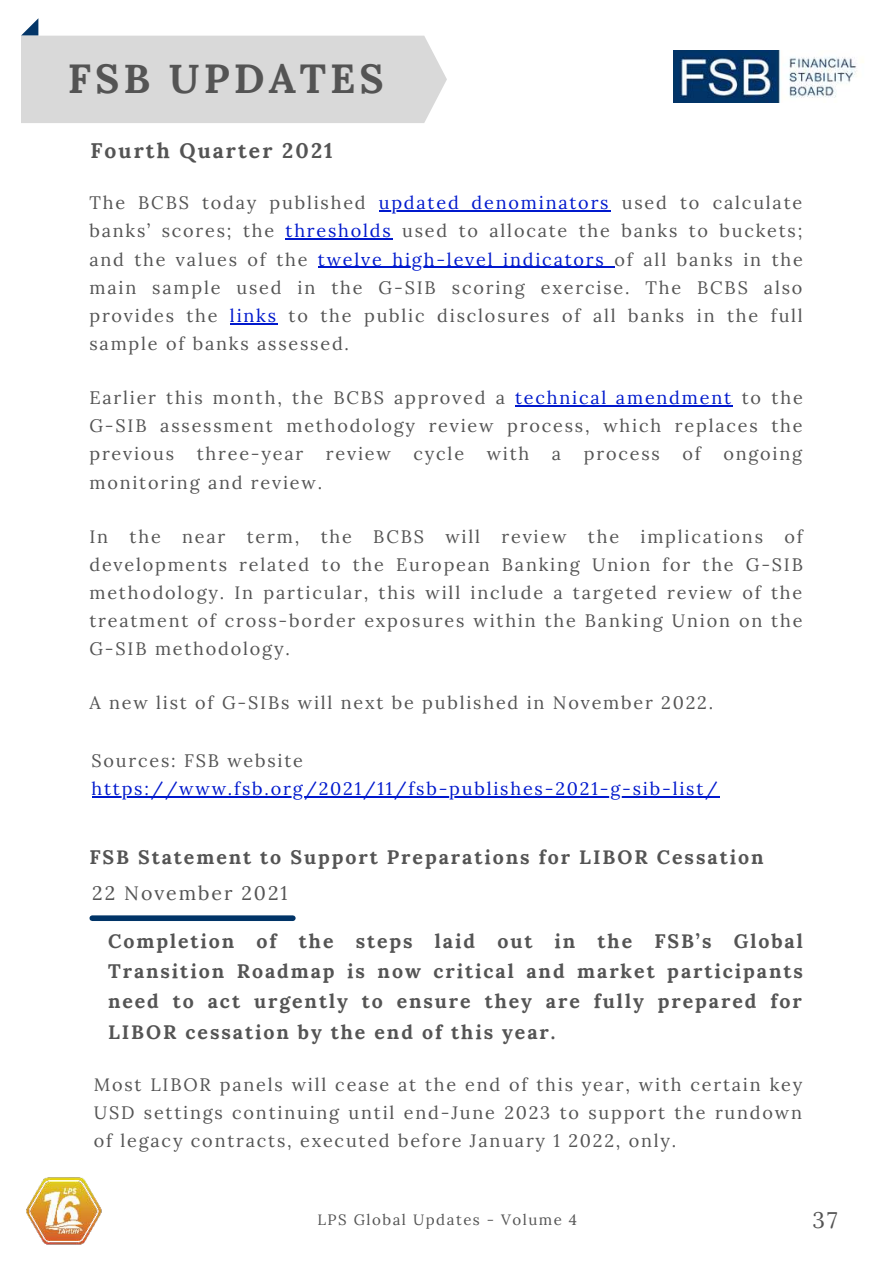
<style>
.page{position:relative;width:894px;height:1264px;background:#fff}
.page>*{position:absolute;margin:0;border:0;box-sizing:border-box;transform-origin:0 0}
.t1{font:700 40.5px "Lora";letter-spacing:.1em;color:#545454}
.t2{font:22.5px "Lora";color:#545454}
.t3{font:700 21px "Lora";letter-spacing:.1em;color:#545454}
.t4{font:700 19.5px/30.5px "Lora";letter-spacing:.1em;color:#545454;text-align:justify}
.t5{font:19.5px "Lora";letter-spacing:.1em;color:#545454}
.t6{font:18px/28.2px "Lora";letter-spacing:.1em;color:#545454;text-align:justify}
.t7{font:18px "Lora";letter-spacing:.1em;color:#0019cd}
.t8{font:15px "Lora";letter-spacing:.1em;color:#545454}
.s1{color:#0019cd}
</style>
<div class="page">
<svg style="left:21px;top:18px;width:426px;height:105px"></svg>
<hr style="left:379px;top:210px;width:231px;height:1px;background:#0019cd">
<hr style="left:285px;top:238px;width:107px;height:2px;background:#0019cd">
<hr style="left:318px;top:267px;width:287px;height:1px;background:#0019cd">
<hr style="left:230px;top:323px;width:48px;height:1px;background:#0019cd">
<hr style="left:515px;top:405px;width:217px;height:1px;background:#0019cd">
<hr style="left:91px;top:796px;width:628px;height:1px;background:#0019cd">
<img style="left:673px;top:51px;width:190px;height:51px">
<img style="left:26px;top:1177px;width:76px;height:68px">
<div style="left:92px;top:915px;width:201px;height:6px;background:#013467"></div>
<h1 class="t1" style="left:68px;top:44px;width:317px">FSB UPDATES</h1>
<p class="t3" style="left:90px;top:133px;width:244px">Fourth Quarter 2021</p>
<p class="t6" style="left:89px;top:187px;width:714px">The BCBS today published <span class="s1">updated denominators</span> used to calculate banks’ scores; the <span class="s1">thresholds</span> used to allocate the banks to buckets; and the values of the <span class="s1">twelve high-level indicators</span> of all banks in the main sample used in the G-SIB scoring exercise. The BCBS also provides the <span class="s1">links</span> to the public disclosures of all banks in the full sample of banks assessed.</p>
<p class="t6" style="left:89px;top:382px;width:714px">Earlier this month, the BCBS approved a <span class="s1">technical amendment</span> to the G-SIB assessment methodology review process, which replaces the previous</p>
<p class="t6" style="left:197px;top:439px;width:108px">three-year</p>
<p class="t6" style="left:326px;top:439px;width:66px">review</p>
<p class="t6" style="left:413px;top:439px;width:52px">cycle</p>
<p class="t6" style="left:486px;top:439px;width:44px">with</p>
<p class="t6" style="left:551px;top:439px;width:11px">a</p>
<p class="t6" style="left:583px;top:439px;width:77px">process</p>
<p class="t6" style="left:682px;top:439px;width:20px">of</p>
<p class="t6" style="left:723px;top:439px;width:80px">ongoing</p>
<p class="t6" style="left:89px;top:467px;width:234px">monitoring and review.</p>
<p class="t6" style="left:89px;top:521px;width:715px">In the near term, the BCBS will review the implications of developments related to the European Banking Union for the G-SIB methodology. In particular, this will include a targeted review of the treatment of cross-border exposures within the Banking Union on the G-SIB methodology.</p>
<p class="t6" style="left:89px;top:687px;width:625px">A new list of G-SIBs will next be published in November 2022.</p>
<p class="t6" style="left:91px;top:745px;width:213px">Sources: FSB website</p>
<p class="t7" style="left:91px;top:775px;width:627px">https://www.fsb.org/2021/11/fsb-publishes-2021-g-sib-list/</p>
<p class="t4" style="left:89px;top:839px;width:675px">FSB Statement to Support Preparations for LIBOR Cessation</p>
<p class="t5" style="left:92px;top:878px;width:197px">22 November 2021</p>
<p class="t4" style="left:108px;top:923px;width:696px">Completion of the steps laid out in the FSB’s Global Transition Roadmap is now critical and market participants need to act urgently to ensure they are fully prepared for LIBOR cessation by the end of this year.</p>
<p class="t6" style="left:94px;top:1069px;width:709px">Most LIBOR panels will cease at the end of this year, with certain key USD settings continuing until end-June 2023 to support the rundown of legacy contracts, executed before January 1 2022, only.</p>
<p class="t8" style="left:317px;top:1208px;width:261px">LPS Global Updates - Volume 4</p>
<p class="t2" style="left:812px;top:1203px;width:27px">37</p>
</div>
